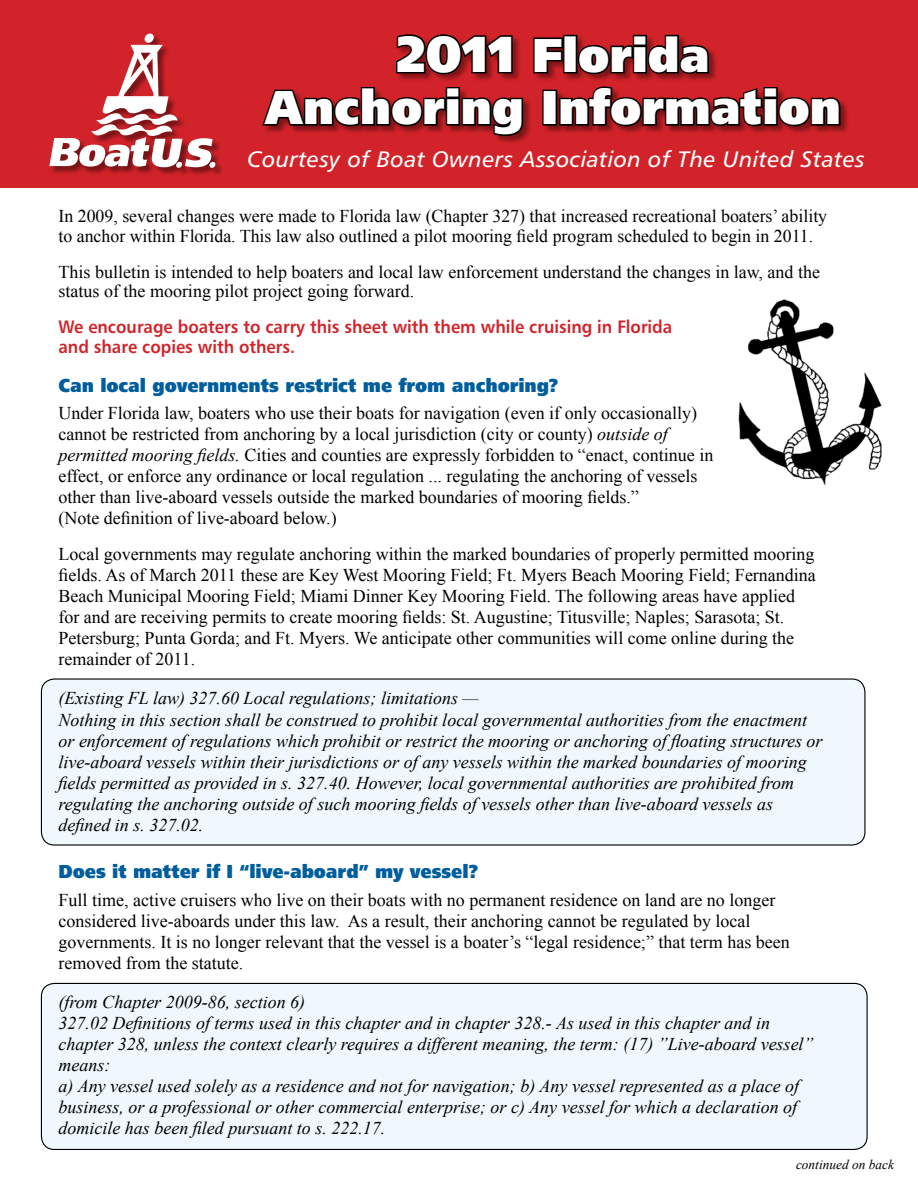
<style>
.page{position:relative;width:918px;height:1188px;background:#fff}
.page>*{position:absolute;margin:0;border:0;box-sizing:border-box;transform-origin:0 0}
.t1{font:47.4px/52.2px "Humanist 777 BT Extra Black B";letter-spacing:-.005em;color:#fff;text-align:center;scale:.96 1}
.t2{font:22.5px "Humanist 777 BT Italic B";letter-spacing:.015em;color:#fff}
.t3{font:18.75px "Humanist 777 BT Extra Black B";letter-spacing:-.005em;color:#005e9e;scale:.94 1}
.t4{font:18px/21px "Times New Roman";color:#000}
.t5{font:italic 18px/21px "Times New Roman";color:#000}
.t6{font:18px/19.5px "Humanist 777 BT Bold B";color:#d12329;scale:.93 1}
.t7{font:italic 13.5px "Times New Roman";color:#000}
.s1{font-size:50.7px}
.s2{font-style:italic}
</style>
<div class="page">
<div style="left:41px;top:679px;width:824px;height:166px;background:#eef8fd;border-radius:13px"></div>
<div style="left:41px;top:678px;width:824px;height:168px;border:1px solid #000;border-radius:13px"></div>
<div style="left:41px;top:983px;width:826px;height:166px;background:#eef8fd;border-radius:13px"></div>
<div style="left:41px;top:983px;width:827px;height:167px;border:1px solid #000;border-radius:13px"></div>
<div style="left:0;top:0;width:918px;height:188px;background:#d12329"></div>
<div style="left:263px;top:35px;width:586px;height:110px;background:#000;opacity:.4"></div>
<svg style="left:395px;top:34px;width:119px;height:42px"></svg>
<svg style="left:532px;top:36px;width:33px;height:39px"></svg>
<div style="left:563px;top:35px;width:14px;height:38px;border:3px solid #000"></div>
<svg style="left:577px;top:34px;width:133px;height:42px"></svg>
<svg style="left:262px;top:86px;width:264px;height:51px"></svg>
<div style="left:542px;top:90px;width:15px;height:36px;border:3px solid #000"></div>
<svg style="left:558px;top:85px;width:284px;height:43px"></svg>
<div style="left:49px;top:34px;width:175px;height:143px;background:#000;opacity:.45"></div>
<div style="left:144px;top:34px;width:10px;height:9px;background:#fff;border-radius:4px"></div>
<div style="left:209px;top:162px;width:7px;height:6px;background:#fff;border-radius:50%"></div>
<svg style="left:49px;top:45px;width:164px;height:123px"></svg>
<img style="left:738px;top:299px;width:144px;height:186px">
<h1 class="t1" style="left:265px;top:28px;width:602px"><span class="s1">2011</span> Florida<br>Anchoring Information</h1>
<p class="t2" style="left:248px;top:145px;width:619px">Courtesy of Boat Owners Association of The United States</p>
<p class="t4" style="left:58px;top:206px;width:770px;line-height:19.5px">In 2009, several changes were made to Florida law (Chapter 327) that increased recreational boaters’ ability to anchor within Florida. This law also outlined a pilot mooring field program scheduled to begin in 2011.</p>
<p class="t4" style="left:59px;top:262px;width:763px;line-height:19.5px">This bulletin is intended to help boaters and local law enforcement understand the changes in law, and the status of the mooring pilot project going forward.</p>
<p class="t6" style="left:58px;top:317px;width:662px">We encourage boaters to carry this sheet with them while cruising in Florida and share copies with others.</p>
<p class="t3" style="left:58px;top:373px;width:533px">Can local governments restrict me from anchoring?</p>
<p class="t4" style="left:58px;top:403px;width:656px">Under Florida law, boaters who use their boats for navigation (even if only occasionally) cannot be restricted from anchoring by a local jurisdiction (city or county) <span class="s2">outside of permitted mooring fields.</span> Cities and counties are expressly forbidden to “enact, continue in effect, or enforce any ordinance or local regulation ... regulating the anchoring of vessels other than live-aboard vessels outside the marked boundaries of mooring fields.”<br>(Note definition of live-aboard below.)</p>
<p class="t4" style="left:58px;top:544px;width:759px">Local governments may regulate anchoring within the marked boundaries of properly permitted mooring fields. As of March 2011 these are Key West Mooring Field; Ft. Myers Beach Mooring Field; Fernandina Beach Municipal Mooring Field; Miami Dinner Key Mooring Field. The following areas have applied for and are receiving permits to create mooring fields: St. Augustine; Titusville; Naples; Sarasota; St.<br>Petersburg; Punta Gorda; and Ft. Myers. We anticipate other communities will come online during the remainder of 2011.</p>
<p class="t5" style="left:58px;top:688px;width:766px">(Existing FL law) 327.60 Local regulations; limitations —<br>Nothing in this section shall be construed to prohibit local governmental authorities from the enactment or enforcement of regulations which prohibit or restrict the mooring or anchoring of floating structures or live-aboard vessels within their jurisdictions or of any vessels within the marked boundaries of mooring fields permitted as provided in s. 327.40. However, local governmental authorities are prohibited from regulating the anchoring outside of such mooring fields of vessels other than live-aboard vessels as defined in s. 327.02.</p>
<p class="t3" style="left:58px;top:860px;width:448px">Does it matter if I “live-aboard” my vessel?</p>
<p class="t4" style="left:58px;top:889px;width:733px">Full time, active cruisers who live on their boats with no permanent residence on land are no longer considered live-aboards under this law. As a result, their anchoring cannot be regulated by local governments. It is no longer relevant that the vessel is a boater’s “legal residence;” that term has been removed from the statute.</p>
<p class="t5" style="left:58px;top:991px;width:757px">(from Chapter 2009-86, section 6)<br>327.02 Definitions of terms used in this chapter and in chapter 328.- As used in this chapter and in chapter 328, unless the context clearly requires a different meaning, the term: (17) ”Live-aboard vessel” means:<br>a) Any vessel used solely as a residence and not for navigation; b) Any vessel represented as a place of business, or a professional or other commercial enterprise; or c) Any vessel for which a declaration of domicile has been filed pursuant to s. 222.17.</p>
<p class="t7" style="left:796px;top:1155px;width:99px">continued on back</p>
</div>
